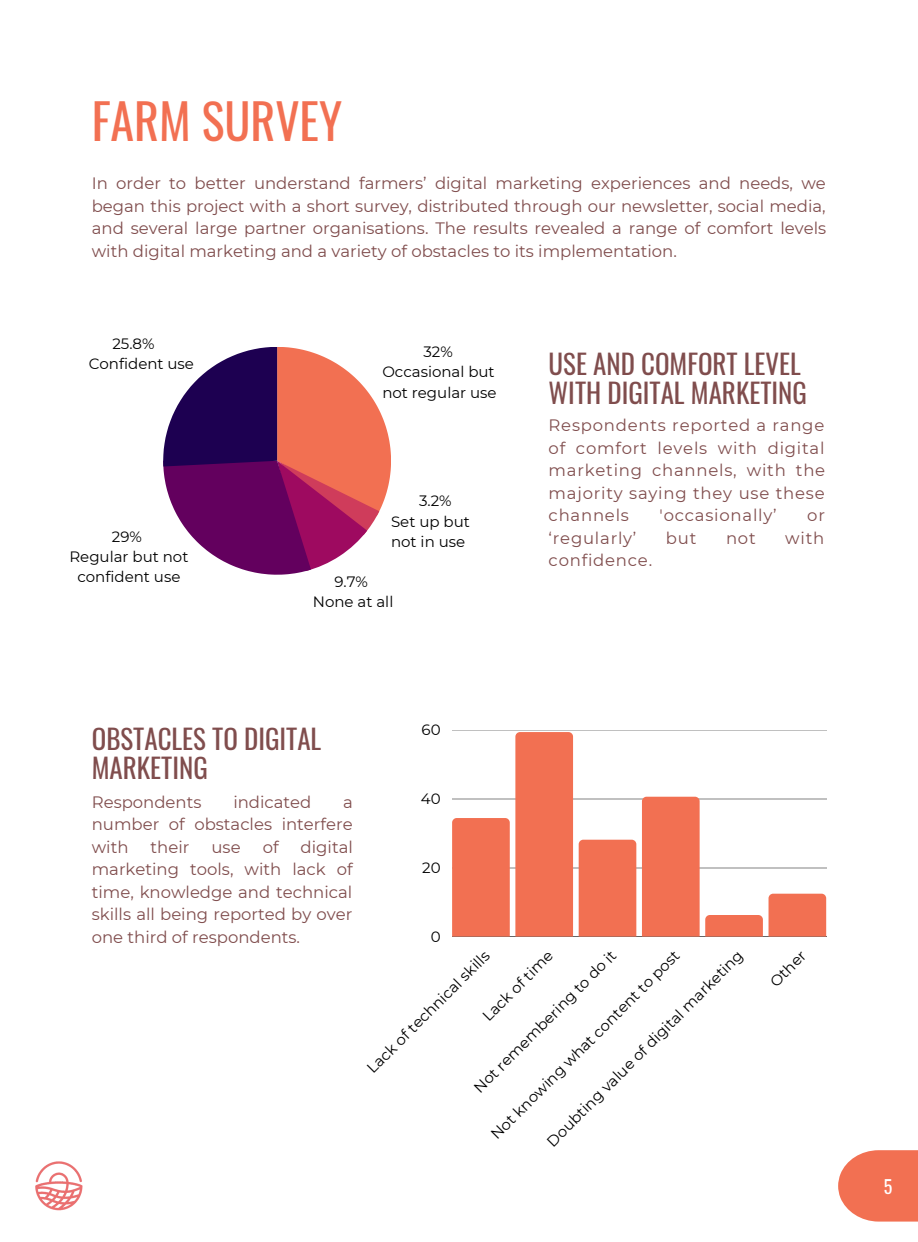
<style>
.page{position:relative;width:918px;height:1242px;background:#fff}
.page>*{position:absolute;margin:0;border:0;box-sizing:border-box;transform-origin:0 0}
.t1{font:48px "Oswald";color:#f27052}
.t2{font:27px/29.2px "Oswald";color:#804d4d}
.t3{font:18px "Oswald";color:#fff}
.t4{font:16.5px/22.5px "Montserrat";color:#804d4d;text-align:justify}
.t5{font:16.5px "Montserrat";letter-spacing:.045em;color:#804d4d}
.t6{font:15px/20.2px "Montserrat";color:#000;text-align:center}
</style>
<div class="page">
<svg style="left:838px;top:1150px;width:80px;height:71px;background:#f37f65"></svg>
<img style="left:35px;top:1161px;width:48px;height:50px">
<svg style="left:163px;top:347px;width:228px;height:228px"></svg>
<hr style="left:452px;top:730px;width:374px;height:1px;background:#000">
<hr style="left:452px;top:799px;width:374px;height:1px;background:#000">
<hr style="left:452px;top:868px;width:374px;height:1px;background:#000">
<hr style="left:452px;top:936px;width:374px;height:1px;background:#000">
<svg style="left:452px;top:732px;width:121px;height:205px"></svg>
<div style="left:579px;top:840px;width:57px;height:97px;background:#f27052"></div>
<svg style="left:642px;top:797px;width:121px;height:140px"></svg>
<div style="left:769px;top:894px;width:57px;height:43px;background:#f27052"></div>
<h1 class="t1" style="left:92px;top:84px;width:252px">FARM SURVEY</h1>
<p class="t4" style="left:92px;top:172px;width:736px">In order to better understand farmers’ digital marketing experiences and needs, we began this project with a short survey, distributed through our newsletter, social media, and several large partner organisations. The results revealed a range of comfort levels with digital marketing and a variety of obstacles to its implementation.</p>
<p class="t6" style="left:89px;top:334px;width:107px;text-align:left;text-indent:24px">25.8%<br>Confident use</p>
<p class="t6" style="left:382px;top:342px;width:116px">32%<br>Occasional but not regular use</p>
<p class="t6" style="left:69px;top:526px;width:121px">29%<br>Regular but not confident use</p>
<p class="t6" style="left:391px;top:491px;width:80px;text-align:left;text-indent:28px">3.2%<br>Set up but not in use</p>
<p class="t6" style="left:313px;top:572px;width:82px">9.7%<br>None at all</p>
<h2 class="t2" style="left:92px;top:723px;width:231px">OBSTACLES TO DIGITAL<br>MARKETING</h2>
<p class="t4" style="left:92px;top:791px;width:111px">Respondents</p>
<p class="t4" style="left:233px;top:791px;width:80px">indicated</p>
<p class="t4" style="left:92px;top:791px;width:263px;text-indent:252px">a number of obstacles interfere with</p>
<p class="t4" style="left:151px;top:836px;width:40px">their</p>
<p class="t4" style="left:212px;top:836px;width:31px">use</p>
<p class="t4" style="left:263px;top:836px;width:17px">of</p>
<p class="t4" style="left:92px;top:836px;width:263px;text-indent:209px">digital marketing tools, with lack of time, knowledge and technical skills all being reported by over one third of respondents.</p>
<p class="t6" style="left:422px;top:720px;width:21px">60</p>
<p class="t6" style="left:421px;top:789px;width:21px">40</p>
<p class="t6" style="left:422px;top:858px;width:20px">20</p>
<p class="t6" style="left:431px;top:926px;width:11px">0</p>
<h2 class="t2" style="left:549px;top:348px;width:260px">USE AND COMFORT LEVEL<br>WITH DIGITAL MARKETING</h2>
<p class="t4" style="left:549px;top:414px;width:278px">Respondents reported a range of comfort levels with digital marketing channels, with the majority saying they use these channels</p>
<p class="t5" style="left:660px;top:505px;width:119px">'occasionally’</p>
<p class="t4" style="left:807px;top:504px;width:19px">or</p>
<p class="t5" style="left:549px;top:528px;width:89px">‘regularly’</p>
<p class="t4" style="left:666px;top:527px;width:32px">but</p>
<p class="t4" style="left:726px;top:527px;width:31px">not</p>
<p class="t4" style="left:785px;top:527px;width:41px">with</p>
<p class="t5" style="left:549px;top:550px;width:105px">confidence.</p>
<p class="t6" style="left:469px;top:1083px;width:196px;rotate:-45deg">Not remembering to do it</p>
<p class="t6" style="left:486px;top:1129px;width:261px;rotate:-45deg">Not knowing what content to post</p>
<p class="t6" style="left:362px;top:1063px;width:168px;rotate:-45deg">Lack of technical skil s</p>
<p class="t6" style="left:542px;top:1137px;width:271px;rotate:-45deg">Doubting value of digital marketing</p>
<p class="t6" style="left:765px;top:977px;width:45px;rotate:-45deg">Other</p>
<p class="t6" style="left:478px;top:1011px;width:94px;rotate:-45deg">Lack of time</p>
<p class="t3" style="left:884px;top:1172px;width:10px">5</p>
</div>
